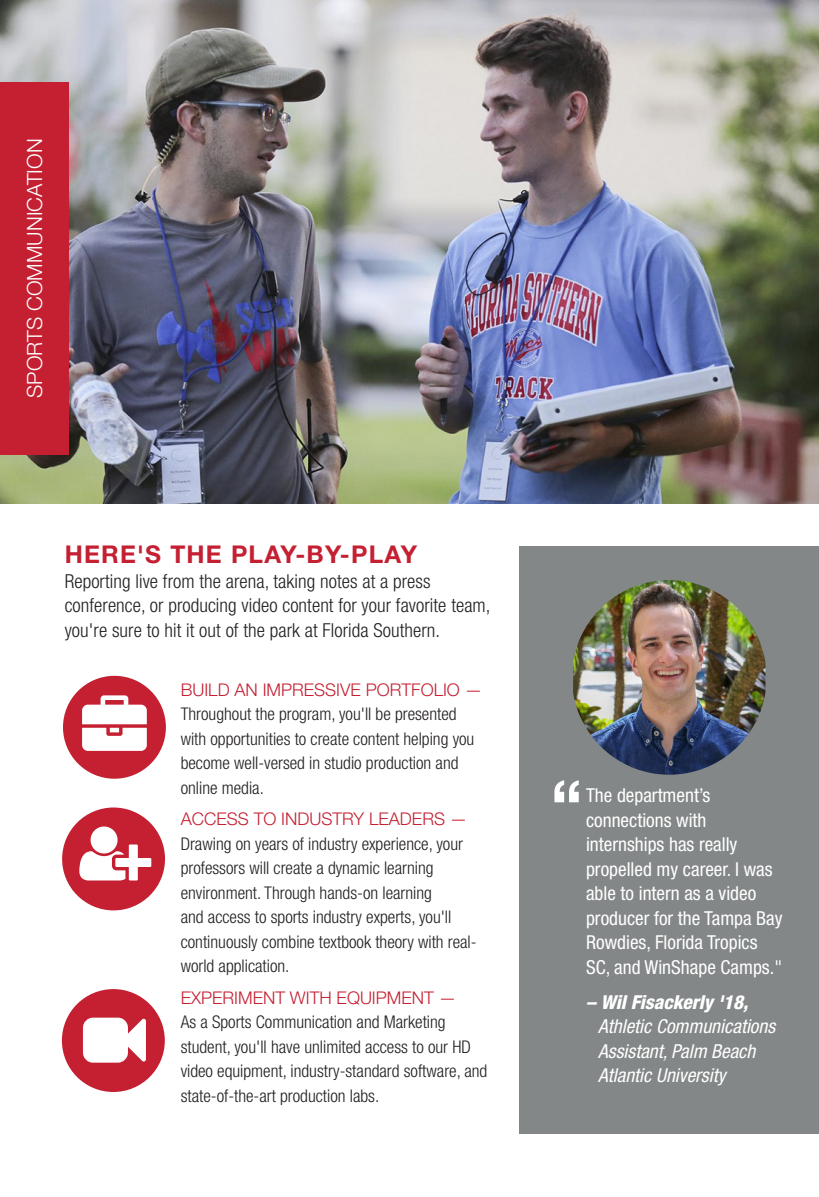
<style>
.page{position:relative;width:819px;height:1197px;background:#fff}
.page>*{position:absolute;margin:0;border:0;box-sizing:border-box;transform-origin:0 0}
.t1{font:700 24.5px "Helvetica Neue LT Std";letter-spacing:.05em;color:#c42032}
.t2{font:300 21px "Helvetica Neue LT Std";color:#fff}
.t3{font:condensed 19.25px/24.5px "Helvetica Neue LT Std";color:#fff}
.t4{font:300 condensed 19.25px/24.5px "Helvetica Neue LT Std";letter-spacing:.005em;color:#231f20}
.t5{font:italic condensed 19.25px/24.5px "Helvetica Neue LT Std";color:#fff}
.t6{font:300 condensed 17.5px/24.5px "Helvetica Neue LT Std";color:#231f20}
.t7{font:300 17.5px "Helvetica Neue LT Std";color:#c42032}
.s1{font-stretch:normal;color:#c42032}
.s2{font-weight:800}
</style>
<div class="page">
<div style="left:520px;top:546px;width:299px;height:588px;background:#838787"></div>
<div style="left:62px;top:989px;width:103px;height:103px;background:#c42032;border-radius:50%"></div>
<div style="left:62px;top:808px;width:103px;height:102px;background:#c42032;border-radius:50%"></div>
<div style="left:63px;top:676px;width:103px;height:103px;background:#c42032;border-radius:50%"></div>
<svg style="left:554px;top:780px;width:25px;height:22px"></svg>
<img style="left:573px;top:580px;width:192px;height:195px">
<img style="left:0;top:0;width:819px;height:504px">
<div style="left:0;top:82px;width:68px;height:373px;background:#c42032"></div>
<p class="t2" style="left:22px;top:398px;width:261px;rotate:-90deg">SPORTS COMMUNICATION</p>
<p class="t1" style="left:65px;top:540px;width:354px">HERE'S THE PLAY-BY-PLAY</p>
<p class="t4" style="left:65px;top:569px;width:427px">Reporting live from the arena, taking notes at a press conference, or producing video content for your favorite team, you're sure to hit it out of the park at Florida Southern.</p>
<p class="t6" style="left:181px;top:677px;width:303px"><span class="s1">BUILD AN IMPRESSIVE PORTFOLIO — </span>Throughout the program, you'll be presented with opportunities to create content helping you become well-versed in studio production and online media.</p>
<p class="t7" style="left:181px;top:808px;width:288px">ACCESS TO INDUSTRY LEADERS —</p>
<p class="t6" style="left:181px;top:831px;width:297px">Drawing on years of industry experience, your professors will create a dynamic learning environment. Through hands-on learning<br>and access to sports industry experts, you'll continuously combine textbook theory with real&shy;world application.</p>
<p class="t7" style="left:181px;top:987px;width:277px">EXPERIMENT WITH EQUIPMENT —</p>
<p class="t6" style="left:181px;top:1010px;width:308px">As a Sports Communication and Marketing student, you'll have unlimited access to our HD video equipment, industry-standard software, and state-of-the-art production labs.</p>
<p class="t3" style="left:586px;top:783px;width:198px">The department’s connections with internships has really propelled my career. I was able to intern as a video producer for the Tampa Bay<br>Rowdies, Florida Tropics<br>SC, and WinShape Camps."</p>
<p class="t5" style="left:598px;top:990px;width:178px;text-indent:-12px"><span class="s2">– Wil Fisackerly '18,<br></span>Athletic Communications<br>Assistant, Palm Beach<br>Atlantic University</p>
</div>
